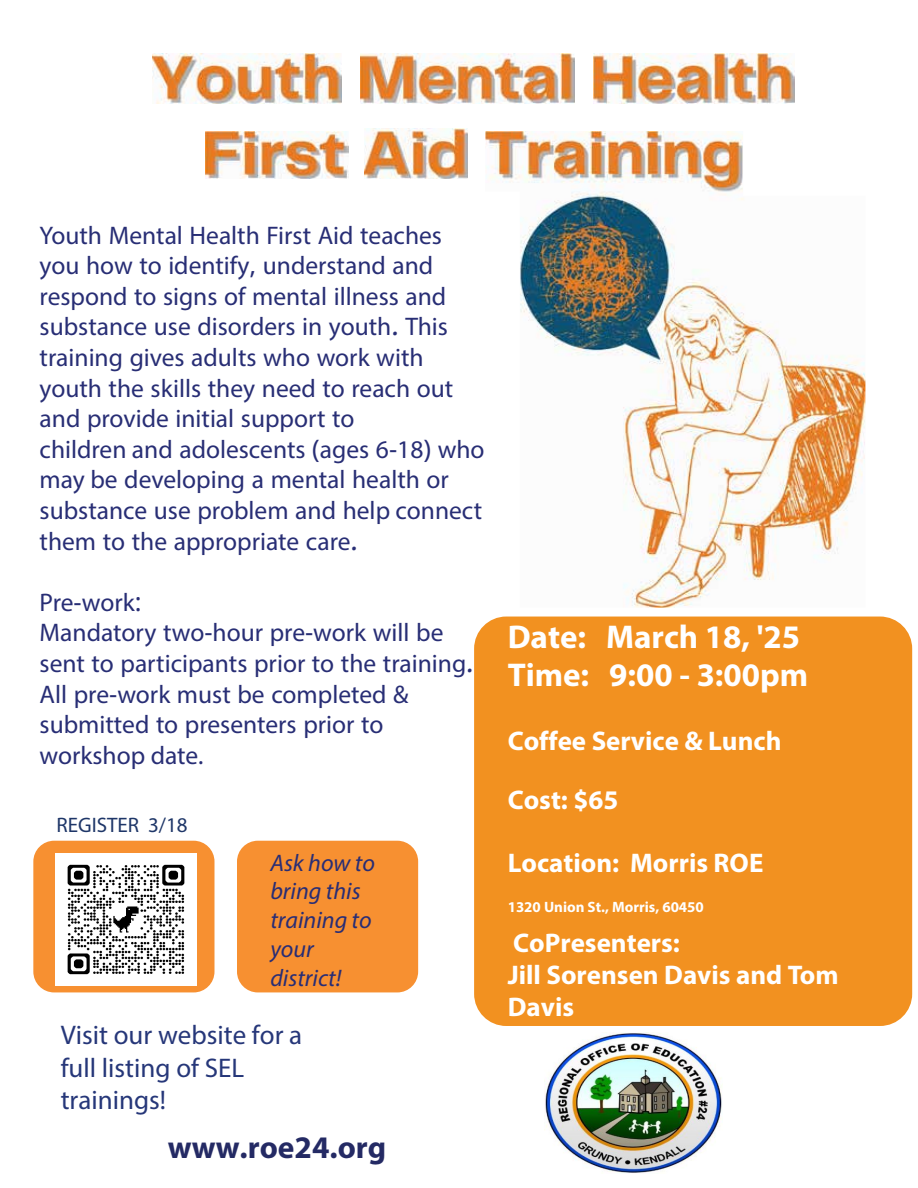
<style>
.page{position:relative;width:918px;height:1188px;background:#fff}
.page>*{position:absolute;margin:0;border:0;box-sizing:border-box;transform-origin:0 0}
.t1{font:700 33px/38px "Myriad Pro";color:#fff}
.t2{font:700 31.5px "Myriad Pro";color:#242a64}
.t3{font:700 27px/32.1px "Myriad Pro";color:#fff}
.t4{font:27px/32.4px "Myriad Pro";color:#263779}
.t5{font:25.5px/30.6px "Myriad Pro";color:#282e75}
.t6{font:italic 24px/28.8px "Myriad Pro";color:#282d75}
.t7{font:21px "Myriad Pro";color:#1e3668}
.t8{font:700 15px "Myriad Pro";color:#fff}
.s1{font-family:"Sans Serif Collection"}
</style>
<div class="page">
<img style="left:153px;top:53px;width:188px;height:51px">
<img style="left:206px;top:131px;width:142px;height:48px">
<img style="left:360px;top:53px;width:215px;height:51px">
<img style="left:364px;top:128px;width:104px;height:51px">
<img style="left:593px;top:53px;width:202px;height:51px">
<img style="left:485px;top:131px;width:380px;height:477px">
<div style="left:474px;top:617px;width:438px;height:409px;background:#f29120;border-radius:32px"></div>
<div style="left:33px;top:841px;width:182px;height:151px;background:#f79031;border-radius:21px"></div>
<div style="left:237px;top:841px;width:181px;height:151px;background:#f79031;border-radius:21px"></div>
<img style="left:545px;top:1032px;width:177px;height:141px">
<img style="left:56px;top:853px;width:140px;height:133px">
<p class="t5" style="left:40px;top:219px;width:447px">Youth Mental Health First Aid teaches you how to identify<span class="s1">,</span> understand and respond to signs of mental illness and substance use disorders in youth<span class="s1">.</span> This training gives adults who work with youth the skills they need to reach out and provide initial support to<br>children and adolescents <span class="s1">(</span>ages 6<span class="s1">-</span>18<span class="s1">)</span> who may be developing a mental health or substance use problem and help connect them to the appropriate care<span class="s1">.</span></p>
<p class="t5" style="left:40px;top:586px;width:436px">Pre<span class="s1">-</span>work<span class="s1">:<br></span>Mandatory two<span class="s1">-</span>hour pre<span class="s1">-</span>work will be sent to participants prior to the training<span class="s1">.<br></span>All pre<span class="s1">-</span>work must be completed &amp; submitted to presenters prior to workshop date.</p>
<p class="t7" style="left:57px;top:812px;width:133px">REGISTER 3/18</p>
<p class="t6" style="left:270px;top:848px;width:106px">Ask how to bring this training to your district!</p>
<p class="t4" style="left:61px;top:1019px;width:243px">Visit our website for a full listing of SEL trainings!</p>
<p class="t2" style="left:168px;top:1127px;width:220px">www.roe24.org</p>
<p class="t1" style="left:508px;top:617px;width:302px">Date: March 18, '25<br>Time: 9:00 - 3:00pm</p>
<p class="t3" style="left:508px;top:724px;width:275px">Coffee Service &amp; Lunch</p>
<p class="t3" style="left:508px;top:783px;width:112px">Cost: $65</p>
<p class="t3" style="left:508px;top:846px;width:257px">Location: Morris ROE</p>
<p class="t8" style="left:508px;top:897px;width:198px">1320 Union St., Morris, 60450</p>
<p class="t3" style="left:508px;top:926px;width:333px">CoPresenters:<br>Jill Sorensen Davis and Tom<br>Davis</p>
</div>
